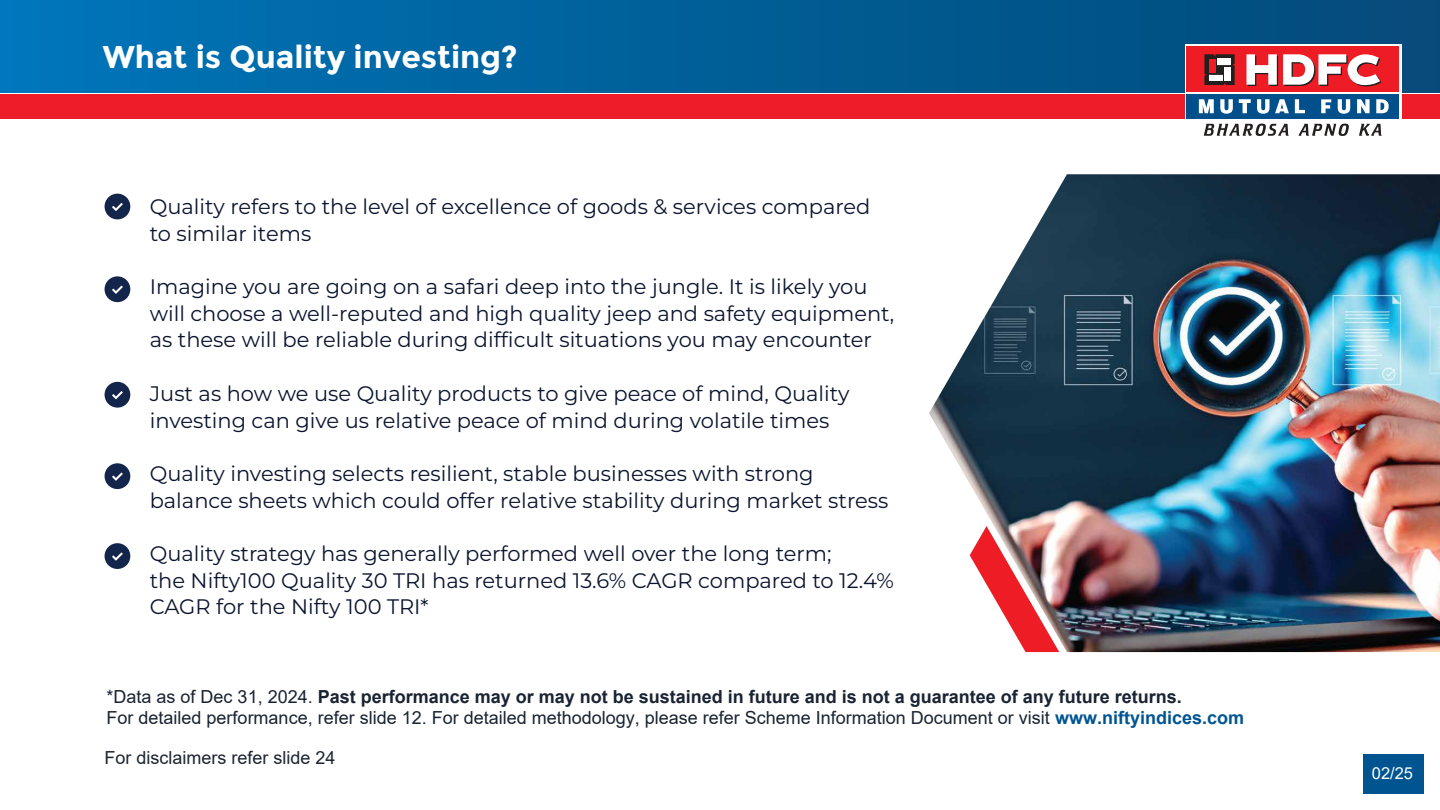
<style>
.page{position:relative;width:1440px;height:810px;background:#fff}
.page>*{position:absolute;margin:0;border:0;box-sizing:border-box;transform-origin:0 0}
.t1{font:700 31.5px "Montserrat";color:#fff}
.t2{font:100 21px/26.7px "Montserrat";color:#0c152f}
.t3{font:18px/21.6px "Arial";color:#1a2332}
.t4{font:18px "Arial";color:#1d2432}
.t5{font:16.5px "Arial";color:#fff}
.s1{font-weight:700}
.s2{font-weight:700;color:#005591}
</style>
<div class="page">
<div style="left:0;top:0;width:1440px;height:92px;background:linear-gradient(to right,#0073b8,#094d7b)"></div>
<div style="left:0;top:94px;width:1440px;height:25px;background:#ed1c29"></div>
<div style="left:1185px;top:45px;width:216px;height:96px;background:#fff"></div>
<div style="left:1187px;top:46px;width:212px;height:46px;background:#ed1c25"></div>
<div style="left:1187px;top:94px;width:212px;height:24px;background:#01508b"></div>
<svg style="left:1199px;top:99px;width:15px;height:14px"></svg>
<svg style="left:1220px;top:99px;width:13px;height:15px"></svg>
<svg style="left:1239px;top:99px;width:12px;height:14px"></svg>
<svg style="left:1257px;top:99px;width:32px;height:15px"></svg>
<svg style="left:1295px;top:99px;width:10px;height:14px"></svg>
<svg style="left:1321px;top:99px;width:10px;height:14px"></svg>
<svg style="left:1338px;top:99px;width:12px;height:15px"></svg>
<svg style="left:1357px;top:99px;width:13px;height:14px"></svg>
<svg style="left:1376px;top:99px;width:13px;height:14px"></svg>
<svg style="left:1246px;top:54px;width:135px;height:33px"></svg>
<svg style="left:1204px;top:54px;width:31px;height:31px"></svg>
<div style="left:1209px;top:59px;width:6px;height:14px;background:#ed1c25"></div>
<svg style="left:1204px;top:124px;width:85px;height:12px"></svg>
<svg style="left:1299px;top:124px;width:50px;height:12px"></svg>
<svg style="left:1359px;top:124px;width:23px;height:12px"></svg>
<div style="left:105px;top:194px;width:25px;height:25px;background:#13254b;border-radius:50%"></div>
<svg style="left:112px;top:203px;width:11px;height:8px"></svg>
<div style="left:105px;top:276px;width:25px;height:26px;background:#13254b;border-radius:50%"></div>
<svg style="left:112px;top:286px;width:11px;height:8px"></svg>
<div style="left:105px;top:382px;width:25px;height:26px;background:#13254b;border-radius:50%"></div>
<svg style="left:112px;top:391px;width:11px;height:8px"></svg>
<div style="left:105px;top:463px;width:25px;height:26px;background:#13254b;border-radius:50%"></div>
<svg style="left:112px;top:473px;width:11px;height:8px"></svg>
<div style="left:105px;top:543px;width:25px;height:26px;background:#13254b;border-radius:50%"></div>
<svg style="left:112px;top:553px;width:11px;height:8px"></svg>
<div style="left:1363px;top:754px;width:60px;height:39px;background:#005591"></div>
<img style="left:929px;top:174px;width:511px;height:478px">
<img style="left:970px;top:526px;width:89px;height:126px">
<h1 class="t1" style="left:103px;top:38px;width:417px">What is Quality investing?</h1>
<p class="t2" style="left:150px;top:193px;width:722px">Quality refers to the level of excellence of goods &amp; services compared to similar items</p>
<p class="t2" style="left:150px;top:273px;width:746px">Imagine you are going on a safari deep into the jungle. It is likely you will choose a well-reputed and high quality jeep and safety equipment, as these will be reliable during difficult situations you may encounter</p>
<p class="t2" style="left:150px;top:380px;width:701px">Just as how we use Quality products to give peace of mind, Quality investing can give us relative peace of mind during volatile times</p>
<p class="t2" style="left:150px;top:460px;width:740px">Quality investing selects resilient, stable businesses with strong balance sheets which could offer relative stability during market stress</p>
<p class="t2" style="left:150px;top:540px;width:746px">Quality strategy has generally performed well over the long term;<br>the Nifty100 Quality 30 TRI has returned 13.6% CAGR compared to 12.4%<br>CAGR for the Nifty 100 TRI*</p>
<p class="t3" style="left:107px;top:685px;width:1139px">*Data as of Dec 31, 2024. <span class="s1">Past performance may or may not be sustained in future and is not a guarantee of any future returns.<br></span>For detailed performance, refer slide 12. For detailed methodology, please refer Scheme Information Document or visit <span class="s2">www.niftyindices.com</span></p>
<p class="t4" style="left:105px;top:745px;width:233px">For disclaimers refer slide 24</p>
<p class="t5" style="left:1372px;top:762px;width:43px">02/25</p>
</div>
